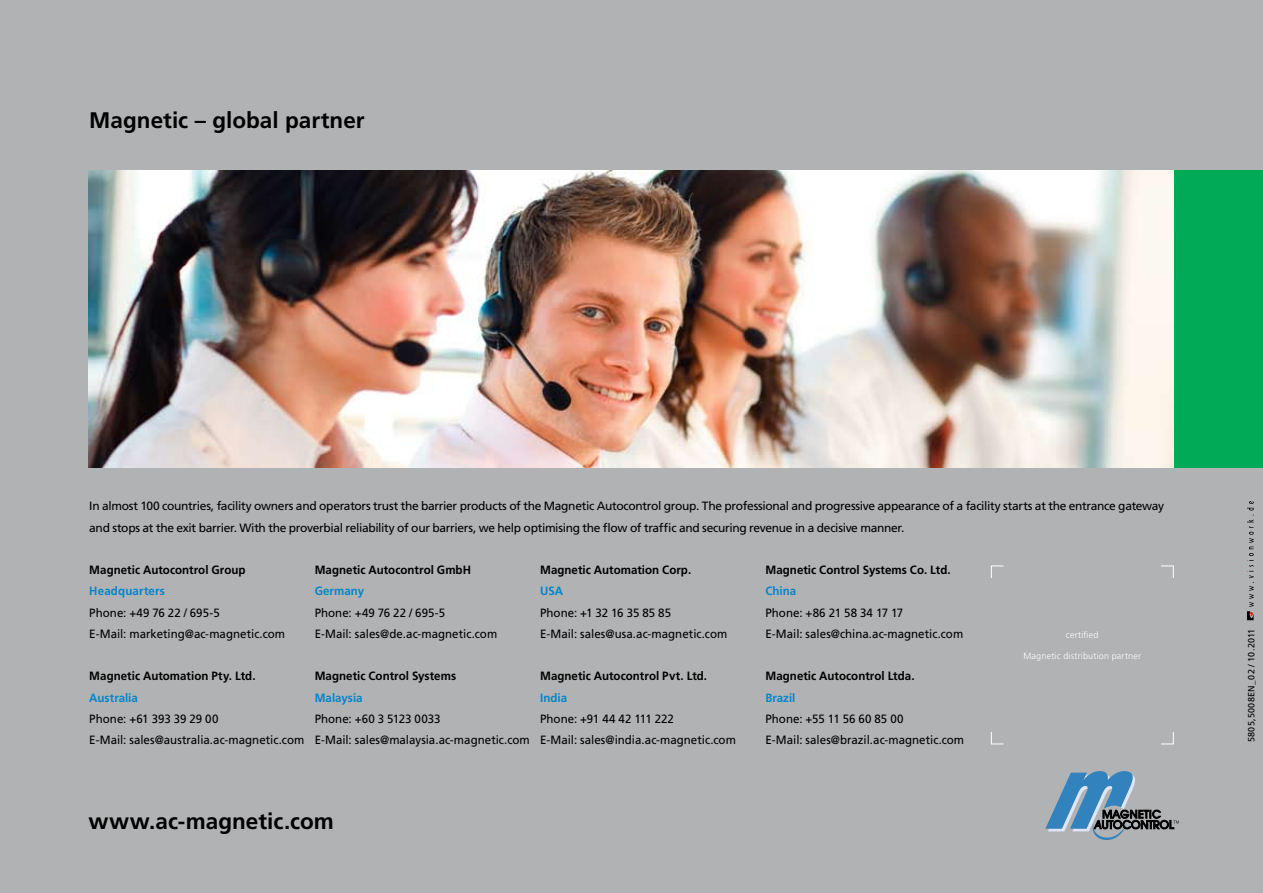
<style>
.page{position:relative;width:1263px;height:893px;background:#b1b2b3}
.page>*{position:absolute;margin:0;border:0;box-sizing:border-box;transform-origin:0 0}
.t1{font:700 22.5px "Frutiger LT Pro";color:#000}
.t2{font:12px/21.3px "Frutiger LT Pro";letter-spacing:-.01em;color:#000;scale:.96 1}
.t3{font:12px/21.3px "Frutiger LT Pro";letter-spacing:-.01em;color:#000}
.t4{font:700 12px "Frutiger LT Pro";letter-spacing:.005em;color:#000;scale:.96 1}
.t5{font:700 12px "Frutiger LT Pro";letter-spacing:.005em;color:#0086cc;scale:.96 1}
.t6{font:300 9px "Frutiger LT Pro";letter-spacing:.02em;color:#fff}
.t7{font:9px "Frutiger LT Pro";letter-spacing:.035em;color:#000}
</style>
<div class="page">
<svg style="left:1045px;top:771px;width:134px;height:69px"></svg>
<svg style="left:1247px;top:501px;width:7px;height:119px"></svg>
<svg style="left:991px;top:565px;width:13px;height:13px"></svg>
<svg style="left:1161px;top:565px;width:13px;height:13px"></svg>
<svg style="left:991px;top:732px;width:13px;height:13px"></svg>
<svg style="left:1161px;top:732px;width:13px;height:13px"></svg>
<div style="left:1174px;top:170px;width:89px;height:298px;background:#00aa56"></div>
<img style="left:89px;top:170px;width:1085px;height:298px">
<h1 class="t1" style="left:89px;top:107px;width:277px">Magnetic – global partner</h1>
<p class="t3" style="left:89px;top:495px;width:1076px">In almost 100 countries, facility owners and operators trust the barrier products of the Magnetic Autocontrol group. The professional and progressive appearance of a facility starts at the entrance gateway and stops at the exit barrier. With the proverbial reliability of our barriers, we help optimising the flow of traffic and securing revenue in a decisive manner.</p>
<p class="t4" style="left:89px;top:563px;width:164px">Magnetic Autocontrol Group</p>
<p class="t5" style="left:89px;top:584px;width:80px">Headquarters</p>
<p class="t2" style="left:89px;top:602px;width:206px">Phone: +49 76 22 / 695-5<br>E-Mail: marketing@ac-magnetic.com</p>
<p class="t4" style="left:89px;top:669px;width:175px">Magnetic Automation Pty. Ltd.</p>
<p class="t5" style="left:89px;top:690px;width:52px">Australia</p>
<p class="t2" style="left:89px;top:708px;width:225px">Phone: +61 393 39 29 00<br>E-Mail: sales@australia.ac-magnetic.com</p>
<p class="t4" style="left:315px;top:563px;width:164px">Magnetic Autocontrol GmbH</p>
<p class="t5" style="left:315px;top:584px;width:53px">Germany</p>
<p class="t2" style="left:315px;top:602px;width:192px">Phone: +49 76 22 / 695-5<br>E-Mail: sales@de.ac-magnetic.com</p>
<p class="t4" style="left:315px;top:669px;width:149px">Magnetic Control Systems</p>
<p class="t5" style="left:315px;top:690px;width:52px">Malaysia</p>
<p class="t2" style="left:315px;top:708px;width:226px">Phone: +60 3 5123 0033<br>E-Mail: sales@malaysia.ac-magnetic.com</p>
<p class="t4" style="left:540px;top:563px;width:159px">Magnetic Automation Corp.</p>
<p class="t5" style="left:540px;top:584px;width:26px">USA</p>
<p class="t2" style="left:540px;top:602px;width:197px">Phone: +1 32 16 35 85 85<br>E-Mail: sales@usa.ac-magnetic.com</p>
<p class="t4" style="left:540px;top:669px;width:176px">Magnetic Autocontrol Pvt. Ltd.</p>
<p class="t5" style="left:540px;top:690px;width:30px">India</p>
<p class="t2" style="left:540px;top:708px;width:205px">Phone: +91 44 42 111 222<br>E-Mail: sales@india.ac-magnetic.com</p>
<h1 class="t1" style="left:88px;top:808px;width:247px">www.ac-magnetic.com</h1>
<p class="t4" style="left:765px;top:563px;width:194px">Magnetic Control Systems Co. Ltd.</p>
<p class="t5" style="left:765px;top:584px;width:34px">China</p>
<p class="t2" style="left:765px;top:602px;width:208px">Phone: +86 21 58 34 17 17<br>E-Mail: sales@china.ac-magnetic.com</p>
<p class="t4" style="left:765px;top:669px;width:157px">Magnetic Autocontrol Ltda.</p>
<p class="t5" style="left:765px;top:690px;width:33px">Brazil</p>
<p class="t2" style="left:765px;top:708px;width:209px">Phone: +55 11 56 60 85 00<br>E-Mail: sales@brazil.ac-magnetic.com</p>
<p class="t6" style="left:1066px;top:629px;width:34px">certified</p>
<p class="t6" style="left:1023px;top:651px;width:119px">Magnetic distribution partner</p>
<p class="t7" style="left:1246px;top:742px;width:115px;rotate:-90deg">5805,5008EN_02 / 10.2011</p>
</div>
